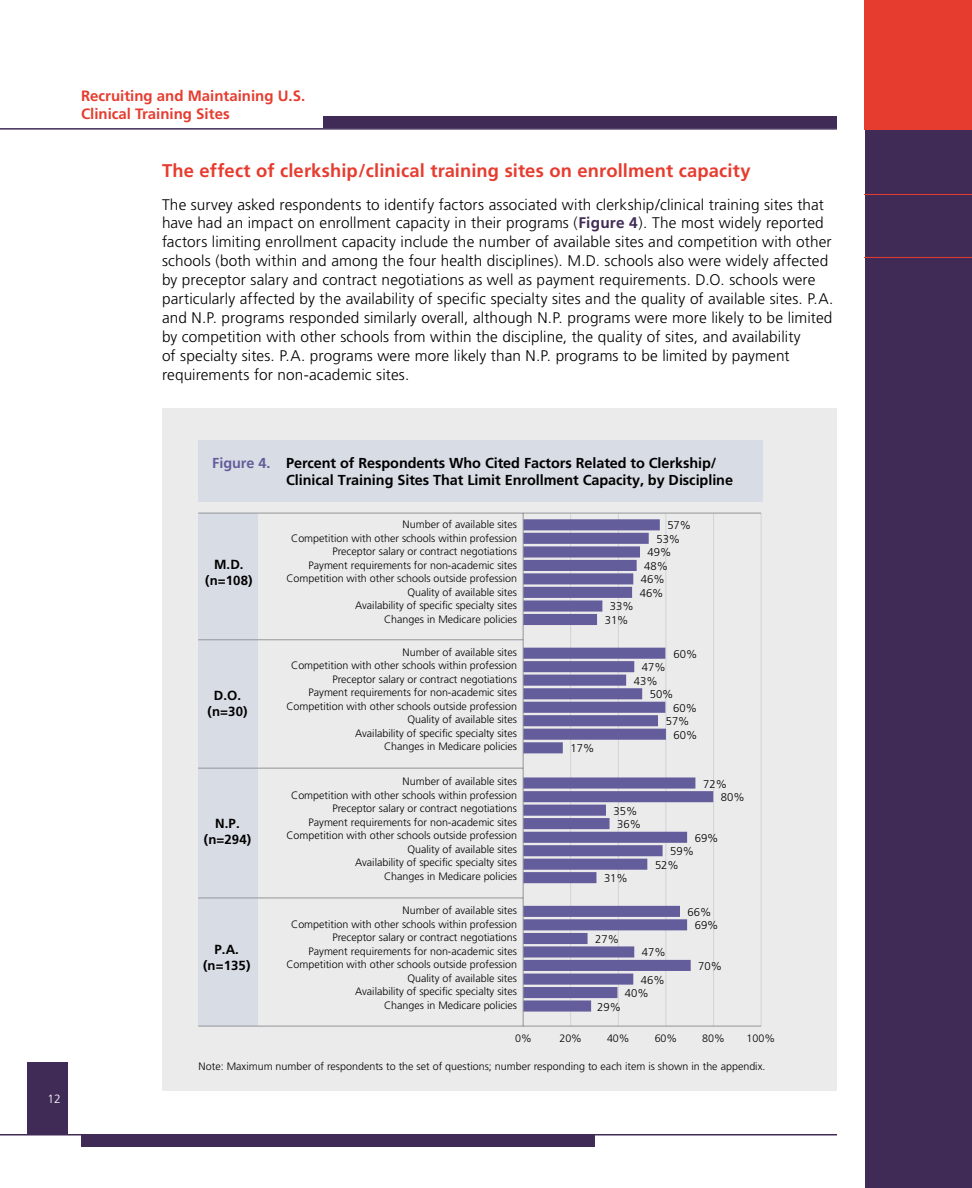
<style>
.page{position:relative;width:972px;height:1188px;background:#fff}
.page>*{position:absolute;margin:0;border:0;box-sizing:border-box;transform-origin:0 0}
.t1{font:700 18.3px "Frutiger";letter-spacing:.005em;color:#e63c2f}
.t2{font:300 15.3px/18.9px "Frutiger";letter-spacing:.005em;color:#000}
.t3{font:700 15px/18px "Frutiger";color:#e63c2f}
.t4{font:700 14.4px/17.2px "Frutiger";letter-spacing:-.005em;color:#000}
.t5{font:700 13.2px/15.9px "Frutiger";letter-spacing:.005em;color:#000;text-align:center}
.t6{font:300 12px "Frutiger";color:#fff}
.t7{font:300 11.25px/13.5px "Frutiger";color:#000}
.t8{font:300 10.8px/13.5px "Frutiger";color:#000;text-align:right}
.s1{font-weight:700;color:#402b56}
.s2{color:#645d9c}
</style>
<div class="page">
<div style="left:865px;top:0;width:107px;height:1188px;background:#402b56"></div>
<div style="left:864px;top:0;width:108px;height:130px;background:#e63c2f"></div>
<hr style="left:864px;top:194px;width:108px;height:1px;background:#e63c2f">
<hr style="left:864px;top:257px;width:108px;height:1px;background:#e63c2f">
<div style="left:323px;top:116px;width:514px;height:12px;background:#402b56"></div>
<div style="left:81px;top:1136px;width:514px;height:11px;background:#402b56"></div>
<div style="left:27px;top:1063px;width:41px;height:71px;background:#402b56"></div>
<hr style="left:0;top:128px;width:837px;height:2px;background:#402b56">
<hr style="left:0;top:1134px;width:837px;height:2px;background:#402b56">
<div style="left:162px;top:408px;width:675px;height:683px;background:#ebebec"></div>
<div style="left:198px;top:514px;width:59px;height:512px;background:#d8dce4"></div>
<div style="left:198px;top:441px;width:564px;height:61px;background:#d8dce4"></div>
<hr style="left:570px;top:513px;width:1px;height:513px;background:#d1d3d4">
<hr style="left:618px;top:513px;width:1px;height:513px;background:#d1d3d4">
<hr style="left:665px;top:513px;width:1px;height:513px;background:#d1d3d4">
<hr style="left:713px;top:513px;width:1px;height:513px;background:#d1d3d4">
<hr style="left:761px;top:513px;width:1px;height:513px;background:#d1d3d4">
<svg style="left:524px;top:519px;width:189px;height:493px"></svg>
<hr style="left:523px;top:513px;width:1px;height:513px;background:#939598">
<hr style="left:198px;top:513px;width:563px;height:1px;background:#939598">
<hr style="left:198px;top:639px;width:325px;height:1px;background:#939598">
<hr style="left:198px;top:768px;width:325px;height:1px;background:#939598">
<hr style="left:198px;top:897px;width:325px;height:1px;background:#939598">
<hr style="left:198px;top:1026px;width:563px;height:1px;background:#939598">
<h3 class="t3" style="left:81px;top:86px;width:226px">Recruiting and Maintaining U.S.<br>Clinical Training Sites</h3>
<h1 class="t1" style="left:162px;top:160px;width:590px">The effect of clerkship/clinical training sites on enrollment capacity</h1>
<p class="t2" style="left:162px;top:195px;width:672px">The survey asked respondents to identify factors associated with clerkship/clinical training sites that have had an impact on enrollment capacity in their programs (<span class="s1">Figure 4</span>). The most widely reported factors limiting enrollment capacity include the number of available sites and competition with other schools (both within and among the four health disciplines). M. D. schools also were widely affected by preceptor salary and contract negotiations as well as payment requirements. D.O. schools were particularly affected by the availability of specific specialty sites and the quality of available sites. P. A. and N. P. programs responded similarly overall, although N. P. programs were more likely to be limited by competition with other schools from within the discipline, the quality of sites, and availability<br>of specialty sites. P. A. programs were more likely than N. P. programs to be limited by payment requirements for non-academic sites.</p>
<p class="t6" style="left:47px;top:1092px;width:15px">12</p>
<h3 class="t4" style="left:286px;top:454px;width:448px;text-indent:-74px"><span class="s2">Figure 4.</span> Percent of Respondents Who Cited Factors Related to Clerkship/<br>Clinical Training Sites That Limit Enrollment Capacity, by Discipline</h3>
<p class="t5" style="left:205px;top:557px;width:49px">M.D. (n=108)</p>
<p class="t5" style="left:208px;top:687px;width:41px">D.O. (n=30)</p>
<p class="t5" style="left:204px;top:816px;width:49px">N.P. (n=294)</p>
<p class="t5" style="left:203px;top:942px;width:49px">P.A. (n=135)</p>
<p class="t8" style="left:286px;top:518px;width:232px">Number of available sites<br>Competition with other schools within profession Preceptor salary or contract negotiations<br>Payment requirements for non-academic sites Competition with other schools outside profession Quality of available sites<br>Availability of specific specialty sites<br>Changes in Medicare policies</p>
<p class="t8" style="left:286px;top:645px;width:232px">Number of available sites<br>Competition with other schools within profession Preceptor salary or contract negotiations<br>Payment requirements for non-academic sites Competition with other schools outside profession Quality of available sites<br>Availability of specific specialty sites<br>Changes in Medicare policies</p>
<p class="t8" style="left:286px;top:775px;width:232px">Number of available sites<br>Competition with other schools within profession Preceptor salary or contract negotiations<br>Payment requirements for non-academic sites Competition with other schools outside profession Quality of available sites<br>Availability of specific specialty sites<br>Changes in Medicare policies</p>
<p class="t8" style="left:286px;top:904px;width:232px">Number of available sites<br>Competition with other schools within profession Preceptor salary or contract negotiations<br>Payment requirements for non-academic sites Competition with other schools outside profession Quality of available sites<br>Availability of specific specialty sites<br>Changes in Medicare policies</p>
<p class="t7" style="left:667px;top:519px;width:25px">57%</p>
<p class="t7" style="left:656px;top:532px;width:25px">53%</p>
<p class="t7" style="left:648px;top:546px;width:25px">49%</p>
<p class="t7" style="left:644px;top:559px;width:25px">48%</p>
<p class="t7" style="left:641px;top:573px;width:25px">46%</p>
<p class="t7" style="left:640px;top:586px;width:25px">46%</p>
<p class="t7" style="left:605px;top:600px;width:31px;text-align:center">33%<br>31%</p>
<p class="t7" style="left:674px;top:647px;width:25px">60%</p>
<p class="t7" style="left:642px;top:661px;width:25px">47%</p>
<p class="t7" style="left:634px;top:674px;width:25px">43%</p>
<p class="t7" style="left:650px;top:688px;width:25px">50%</p>
<p class="t7" style="left:570px;top:742px;width:25px">17%</p>
<p class="t7" style="left:614px;top:804px;width:29px;text-align:center">35%<br>36%</p>
<p class="t7" style="left:604px;top:872px;width:25px">31%</p>
<p class="t7" style="left:595px;top:932px;width:25px">27%</p>
<p class="t7" style="left:673px;top:701px;width:25px">60%</p>
<p class="t7" style="left:666px;top:715px;width:25px">57%</p>
<p class="t7" style="left:674px;top:728px;width:25px">60%</p>
<p class="t7" style="left:721px;top:777px;width:25px;text-indent:-18px">72%<br>80%</p>
<p class="t7" style="left:695px;top:831px;width:25px">69%</p>
<p class="t7" style="left:655px;top:845px;width:41px;text-indent:15px">59%<br>52%</p>
<p class="t7" style="left:695px;top:905px;width:25px;text-indent:-7px">66%<br>69%</p>
<p class="t7" style="left:642px;top:946px;width:25px">47%</p>
<p class="t7" style="left:625px;top:973px;width:41px;text-indent:16px">46%<br>40%</p>
<p class="t7" style="left:597px;top:1000px;width:25px">29%</p>
<p class="t7" style="left:698px;top:960px;width:25px">70%</p>
<p class="t8" style="left:515px;top:1032px;width:18px">0%</p>
<p class="t8" style="left:559px;top:1032px;width:24px">20%</p>
<p class="t8" style="left:607px;top:1032px;width:24px">40%</p>
<p class="t8" style="left:655px;top:1032px;width:24px">60%</p>
<p class="t8" style="left:702px;top:1032px;width:24px">80%</p>
<p class="t8" style="left:747px;top:1032px;width:30px">100%</p>
<p class="t8" style="left:199px;top:1060px;width:568px">Note: Maximum number of respondents to the set of questions; number responding to each item is shown in the appendix.</p>
</div>
